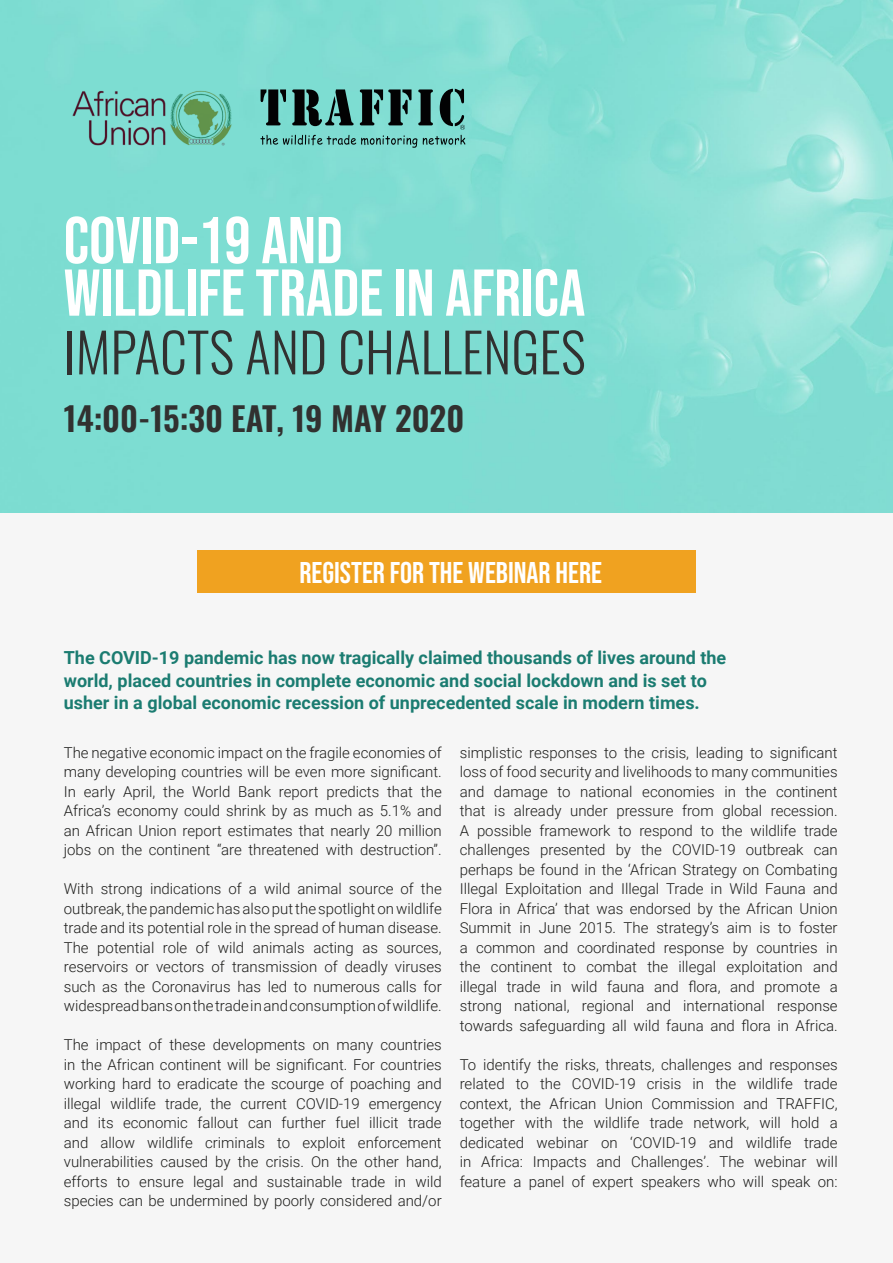
<style>
.page{position:relative;width:893px;height:1263px;background:#fff}
.page>*{position:absolute;margin:0;border:0;box-sizing:border-box;transform-origin:0 0}
.t1{font:66px "Bebas Neue";color:#fff}
.t2{font:300 54px "Oswald";color:#313130}
.t3{font:600 33px "Oswald";color:#313130}
.t4{font:30px "Bebas Neue";color:#fff}
.t5{font:700 18px/22.5px "Roboto";color:#1b7c71}
.t6{font:300 15px/19.5px "Roboto";color:#1d1d1b;text-align:justify}
</style>
<div class="page">
<img style="left:0;top:0;width:893px;height:512px">
<svg style="left:260px;top:89px;width:205px;height:59px;background:#55948e"></svg>
<img style="left:70px;top:73px;width:164px;height:91px">
<div style="left:197px;top:551px;width:499px;height:42px;background:#f0a220"></div>
<p class="t1" style="left:64px;top:203px;width:280px">COVID-19 AND</p>
<p class="t1" style="left:64px;top:255px;width:523px">WILDLIFE TRADE IN AFRICA</p>
<p class="t2" style="left:64px;top:304px;width:523px">IMPACTS AND CHALLENGES</p>
<p class="t3" style="left:64px;top:401px;width:402px">14:00-15:30 EAT, 19 MAY 2020</p>
<p class="t4" style="left:299px;top:555px;width:304px">REGISTER FOR THE WEBINAR HERE</p>
<p class="t5" style="left:64px;top:646px;width:664px">The COVID-19 pandemic has now tragically claimed thousands of lives around the world, placed countries in complete economic and social lockdown and is set to usher in a global economic recession of unprecedented scale in modern times.</p>
<p class="t6" style="left:64px;top:742px;width:379px">The negative economic impact on the fragile economies of many developing countries will be even more significant.<br>In early April, the World Bank report predicts that the Africa’s economy could shrink by as much as 5.1% and an African Union report estimates that nearly 20 million jobs on the continent “are threatened with destruction”.</p>
<p class="t6" style="left:64px;top:878px;width:379px">With strong indications of a wild animal source of the outbreak, the pandemic has also put the spotlight on wildlife trade and its potential role in the spread of human disease.<br>The potential role of wild animals acting as sources, reservoirs or vectors of transmission of deadly viruses such as the Coronavirus has led to numerous calls for widespread bans on the trade in and consumption of wildlife.</p>
<p class="t6" style="left:64px;top:1034px;width:379px">The impact of these developments on many countries in the African continent will be significant. For countries working hard to eradicate the scourge of poaching and illegal wildlife trade, the current COVID-19 emergency and its economic fallout can further fuel illicit trade and allow wildlife criminals to exploit enforcement vulnerabilities caused by the crisis. On the other hand, efforts to ensure legal and sustainable trade in wild species can be undermined by poorly considered and/or</p>
<p class="t6" style="left:460px;top:742px;width:379px">simplistic responses to the crisis, leading to significant loss of food security and livelihoods to many communities and damage to national economies in the continent that is already under pressure from global recession.</p>
<p class="t6" style="left:460px;top:820px;width:379px">A possible framework to respond to the wildlife trade challenges presented by the COVID-19 outbreak can perhaps be found in the ‘African Strategy on Combating Illegal Exploitation and Illegal Trade in Wild Fauna and Flora in Africa’ that was endorsed by the African Union Summit in June 2015. The strategy’s aim is to foster a common and coordinated response by countries in the continent to combat the illegal exploitation and illegal trade in wild fauna and flora, and promote a strong national, regional and international response towards safeguarding all wild fauna and flora in Africa.</p>
<p class="t6" style="left:460px;top:1054px;width:379px">To identify the risks, threats, challenges and responses related to the COVID-19 crisis in the wildlife trade context, the African Union Commission and TRAFFIC, together with the wildlife trade network, will hold a dedicated webinar on ‘COVID-19 and wildlife trade in Africa: Impacts and Challenges’. The webinar will feature a panel of expert speakers who will speak on:</p>
</div>
